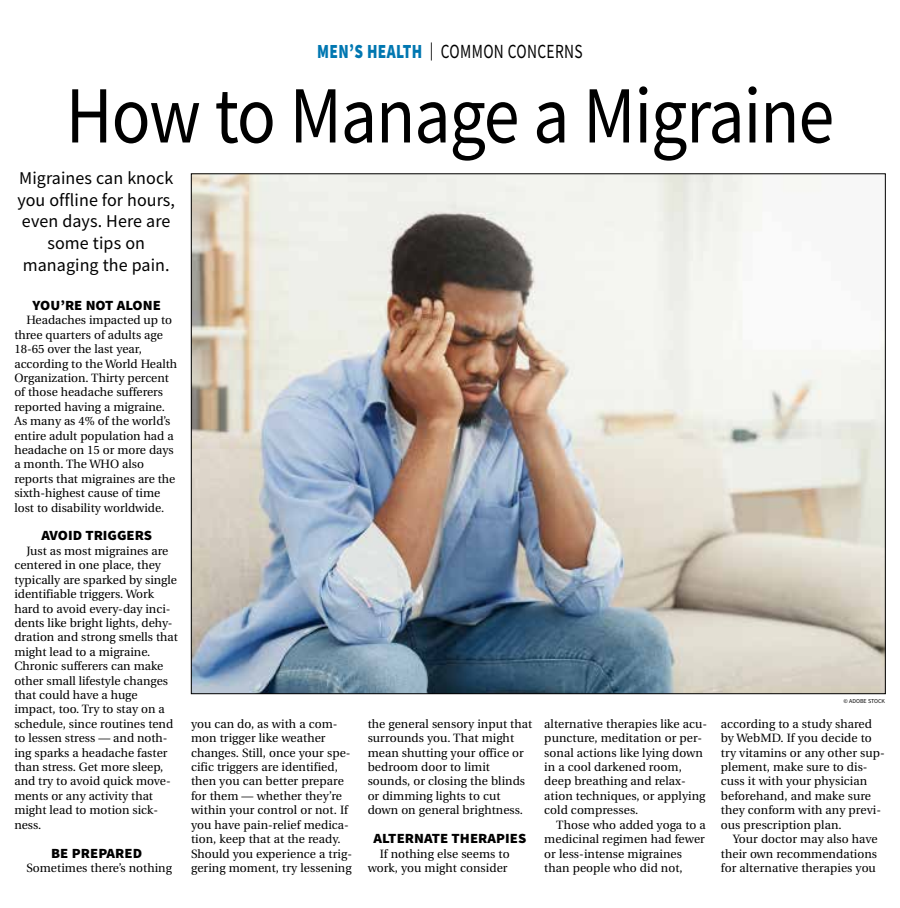
<style>
.page{position:relative;width:900px;height:908px;background:#fff}
.page>*{position:absolute;margin:0;border:0;box-sizing:border-box;transform-origin:0 0}
.t1{font:81px "Source Sans Pro";letter-spacing:-.015em;color:#000;scale:.89 1}
.t2{font:20px "Source Sans Pro";letter-spacing:.025em;color:#000;scale:.77 1}
.t3{font:18px/21.6px "Source Sans Pro";letter-spacing:.005em;color:#000;text-align:center}
.t4{font:900 14px "Source Sans Pro";color:#000;scale:1.05 1}
.t5{font:12px/14.4px "Utopia";letter-spacing:.005em;color:#000}
.t6{font:6px "Source Sans Pro";color:#000}
.s1{font-weight:900;color:#0077b1}
.s2{font-size:18px}
</style>
<div class="page">
<img style="left:193px;top:175px;width:691px;height:516px">
<h2 class="t2" style="left:317px;top:39px;width:347px"><span class="s1">MEN’S HEALTH</span> <span class="s2">|</span> COMMON CONCERNS</h2>
<h1 class="t1" style="left:66px;top:64px;width:865px">How to Manage a Migraine</h1>
<h3 class="t3" style="left:17px;top:167px;width:159px">Migraines can knock you offline for hours, even days. Here are some tips on managing the pain.</h3>
<p class="t4" style="left:33px;top:295px;width:124px">YOU’RE NOT ALONE</p>
<p class="t5" style="left:14px;top:313px;width:164px;text-indent:12px">Headaches impacted up to three quarters of adults age<br>18-65 over the last year, according to the World Health<br>Organization. Thirty percent of those headache sufferers reported having a migraine.<br>As many as 4% of the world’s entire adult population had a headache on 15 or more days a month. The WHO also reports that migraines are the sixth-highest cause of time lost to disability worldwide.</p>
<p class="t4" style="left:41px;top:526px;width:107px">AVOID TRIGGERS</p>
<p class="t5" style="left:14px;top:543px;width:165px;text-indent:12px">Just as most migraines are centered in one place, they typically are sparked by single identifiable triggers. Work hard to avoid every-day inci&shy;dents like bright lights, dehy&shy;dration and strong smells that might lead to a migraine.<br>Chronic sufferers can make other small lifestyle changes that could have a huge impact, too. Try to stay on a schedule, since routines tend to lessen stress — and noth&shy;ing sparks a headache faster than stress. Get more sleep, and try to avoid quick move&shy;ments or any activity that might lead to motion sick&shy;ness.</p>
<p class="t4" style="left:51px;top:842px;width:88px">BE PREPARED</p>
<p class="t5" style="left:26px;top:860px;width:147px">Sometimes there’s nothing</p>
<p class="t5" style="left:191px;top:716px;width:163px">you can do, as with a com&shy;mon trigger like weather changes. Still, once your spe&shy;cific triggers are identified, then you can better prepare for them — whether they’re within your control or not. If you have pain-relief medica&shy;tion, keep that at the ready.<br>Should you experience a trig&shy;gering moment, try lessening</p>
<p class="t5" style="left:368px;top:716px;width:166px">the general sensory input that surrounds you. That might mean shutting your office or bedroom door to limit sounds, or closing the blinds or dimming lights to cut down on general brightness.</p>
<p class="t4" style="left:374px;top:828px;width:147px">ALTERNATE THERAPIES</p>
<p class="t5" style="left:368px;top:846px;width:143px;text-align:right">If nothing else seems to work, you might consider</p>
<p class="t5" style="left:544px;top:716px;width:164px">alternative therapies like acu&shy;puncture, meditation or per&shy;sonal actions like lying down in a cool darkened room, deep breathing and relax&shy;ation techniques, or applying cold compresses.</p>
<p class="t5" style="left:544px;top:817px;width:163px;text-indent:12px">Those who added yoga to a medicinal regimen had fewer or less-intense migraines than people who did not,</p>
<p class="t6" style="left:844px;top:697px;width:43px">© ADOBE STOCK</p>
<p class="t5" style="left:721px;top:716px;width:165px">according to a study shared by WebMD. If you decide to try vitamins or any other sup&shy;plement, make sure to dis&shy;cuss it with your physician beforehand, and make sure they conform with any previ&shy;ous prescription plan.</p>
<p class="t5" style="left:721px;top:831px;width:158px;text-align:justify;text-indent:12px">Your doctor may also have their own recommendations for alternative therapies you</p>
</div>
